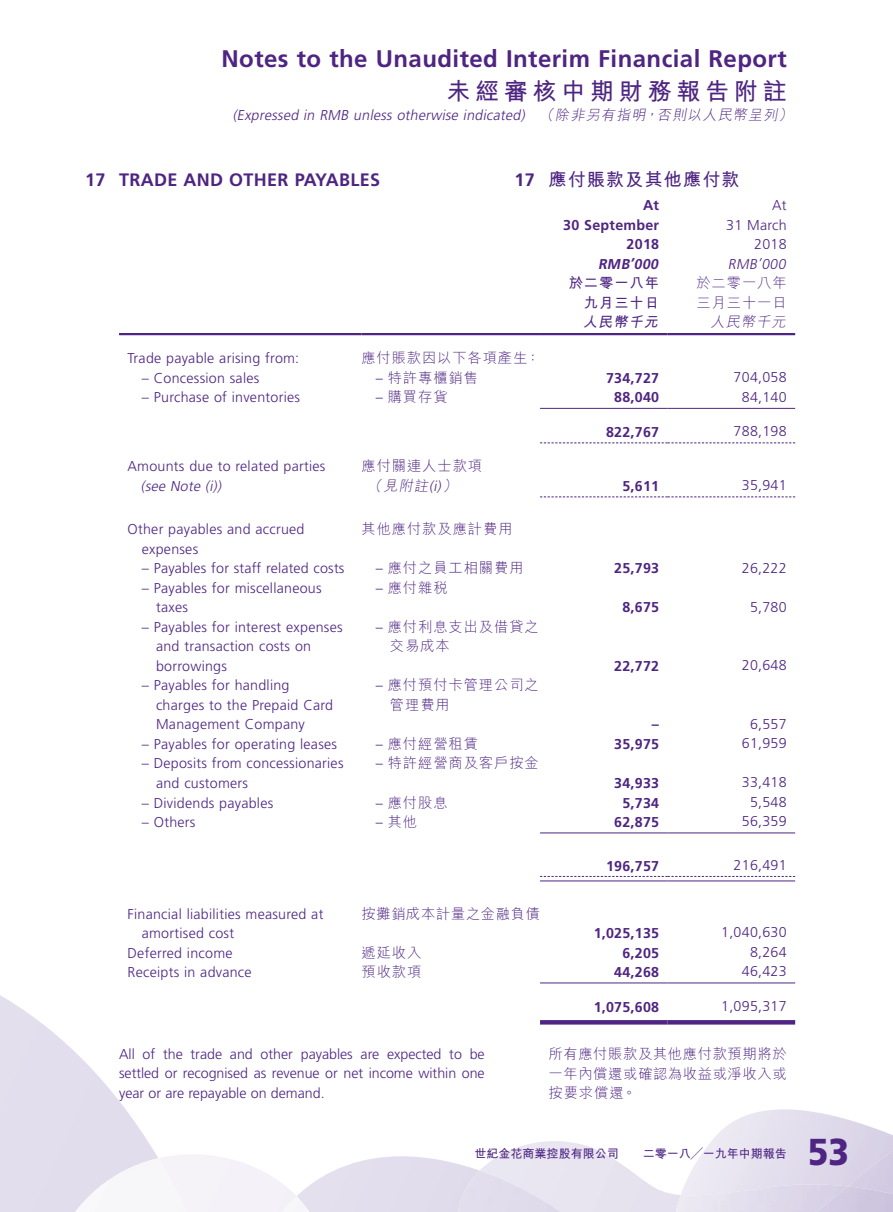
<style>
.page{position:relative;width:893px;height:1212px;background:#fff}
.page>*{position:absolute;margin:0;border:0;box-sizing:border-box;transform-origin:0 0}
.t1{font:900 37.5px "Frutiger LT Std";color:#4e2582;scale:.9 1}
.t2{font:700 24px "Frutiger LT Std";letter-spacing:.02em;color:#4e2582}
.t3{font:24px "M Hei HK Bold E Ten B5 H";letter-spacing:.2em;color:#4e2582}
.t4{font:700 18px "Frutiger LT Std";letter-spacing:.02em;color:#4e2582}
.t5{font:18px "M Hei HK Bold E Ten B5 H";letter-spacing:.07em;color:#4e2582}
.t6{font:300 14.25px/19.5px "Frutiger LT Std";letter-spacing:.02em;color:#4e2582}
.t7{font:14.25px/19.5px "M Hei HK Light E Ten B5 H";letter-spacing:.07em;color:#4e2582}
.t8{font:700 14.25px/19.5px "Frutiger LT Std";letter-spacing:.02em;color:#4e2582;text-align:right}
.t9{font:italic 300 14.25px "Frutiger LT Std";color:#4e2582}
.t10{font:14.25px "M Hei HK Light E Ten B5 H";letter-spacing:.05em;color:#4e2582}
.t11{font:14.25px/19.5px "M Hei HK Bold E Ten B5 H";letter-spacing:.07em;color:#4e2582;text-align:right}
.t12{font:italic 700 14.25px "Frutiger LT Std";color:#4e2582}
.t13{font:italic 14.25px "M Hei HK Bold E Ten B5 H";color:#4e2582}
.t14{font:italic 14.25px "M Hei HK Light E Ten B5 H";color:#4e2582}
.t15{font:12px "M Hei HK Bold E Ten B5 H";color:#4e2582}
.s1{font-family:"M Hei HK Light E Ten B5 H";font-weight:400}
.s2{font-family:"Frutiger LT Std";font-weight:700}
.s3{font-family:"Frutiger LT Std";font-weight:300}
.s4{font-style:italic}
.s5{font-family:"Frutiger LT Std";font-weight:300;font-style:italic}
</style>
<div class="page">
<svg style="left:716px;top:1109px;width:177px;height:27px"></svg>
<svg style="left:297px;top:1136px;width:596px;height:76px"></svg>
<div style="left:848px;top:1141px;width:45px;height:45px;background:#d8d2e6"></div>
<img style="left:457px;top:1170px;width:133px;height:42px">
<img style="left:783px;top:1186px;width:110px;height:26px">
<img style="left:297px;top:1196px;width:25px;height:16px">
<svg style="left:0;top:995px;width:296px;height:217px"></svg>
<img style="left:61px;top:1158px;width:137px;height:54px">
<hr style="left:119px;top:333px;width:242px;height:2px;background:#4e2582">
<hr style="left:361px;top:333px;width:179px;height:2px;background:#4e2582">
<hr style="left:540px;top:333px;width:128px;height:2px;background:#4e2582">
<hr style="left:668px;top:333px;width:127px;height:2px;background:#4e2582">
<hr style="left:540px;top:408px;width:128px;height:1px;background:#4e2582">
<hr style="left:668px;top:408px;width:127px;height:1px;background:#4e2582">
<svg style="left:540px;top:442px;width:255px;height:1px"></svg>
<svg style="left:540px;top:496px;width:255px;height:1px"></svg>
<hr style="left:540px;top:832px;width:128px;height:1px;background:#4e2582">
<hr style="left:668px;top:832px;width:127px;height:1px;background:#4e2582">
<svg style="left:540px;top:876px;width:255px;height:1px"></svg>
<hr style="left:540px;top:880px;width:128px;height:1px;background:#4e2582">
<hr style="left:668px;top:880px;width:127px;height:1px;background:#4e2582">
<hr style="left:540px;top:982px;width:128px;height:1px;background:#4e2582">
<hr style="left:668px;top:982px;width:127px;height:1px;background:#4e2582">
<svg style="left:540px;top:1020px;width:128px;height:4px"></svg>
<svg style="left:668px;top:1020px;width:127px;height:4px"></svg>
<h2 class="t2" style="left:222px;top:49px;width:567px">Notes to the Unaudited Interim Financial Report</h2>
<h2 class="t3" style="left:446px;top:82px;width:342px">未經審核中期財務報告附註</h2>
<p class="t9" style="left:233px;top:109px;width:564px">(Expressed in RMB unless otherwise indicated) <span class="s1">（除非另有指明，否則以人民幣呈列）</span></p>
<p class="t4" style="left:85px;top:173px;width:297px">17 TRADE AND OTHER PAYABLES</p>
<p class="t5" style="left:514px;top:173px;width:226px"><span class="s2">17</span> 應付賬款及其他應付款</p>
<p class="t8" style="left:563px;top:197px;width:97px">At<br>30 September<br>2018</p>
<p class="t6" style="left:726px;top:197px;width:62px;text-align:right">At<br>31 March<br>2018</p>
<p class="t12" style="left:598px;top:258px;width:64px">RMB’000</p>
<p class="t9" style="left:728px;top:258px;width:62px">RMB’000</p>
<p class="t11" style="left:569px;top:275px;width:92px">於二零一八年九月三十日</p>
<p class="t7" style="left:696px;top:275px;width:92px">於二零一八年三月三十一日</p>
<p class="t13" style="left:583px;top:317px;width:79px">人民幣千元</p>
<p class="t14" style="left:711px;top:317px;width:79px">人民幣千元</p>
<p class="t6" style="left:128px;top:350px;width:173px">Trade payable arising from:</p>
<p class="t7" style="left:361px;top:350px;width:180px">應付賬款因以下各項產生：</p>
<p class="t6" style="left:142px;top:369px;width:119px">– Concession sales</p>
<p class="t7" style="left:376px;top:370px;width:104px"><span class="s3">–</span> 特許專櫃銷售</p>
<p class="t8" style="left:606px;top:369px;width:55px">734,727</p>
<p class="t6" style="left:734px;top:369px;width:55px">704,058</p>
<p class="t6" style="left:142px;top:389px;width:160px">– Purchase of inventories</p>
<p class="t7" style="left:376px;top:389px;width:73px"><span class="s3">–</span> 購買存貨</p>
<p class="t8" style="left:614px;top:389px;width:46px">88,040</p>
<p class="t6" style="left:742px;top:388px;width:46px">84,140</p>
<p class="t8" style="left:606px;top:423px;width:55px">822,767</p>
<p class="t6" style="left:734px;top:423px;width:55px">788,198</p>
<p class="t6" style="left:128px;top:458px;width:199px">Amounts due to related parties</p>
<p class="t9" style="left:141px;top:480px;width:84px">(see Note (i))</p>
<p class="t7" style="left:368px;top:458px;width:116px;text-indent:-6px">應付關連人士款項<span class="s4">（見附註</span><span class="s5">(i)</span><span class="s4">）</span></p>
<p class="t8" style="left:622px;top:477px;width:38px">5,611</p>
<p class="t6" style="left:742px;top:477px;width:46px">35,941</p>
<p class="t6" style="left:142px;top:521px;width:164px;text-indent:-14px">Other payables and accrued expenses</p>
<p class="t7" style="left:361px;top:521px;width:153px">其他應付款及應計費用</p>
<p class="t6" style="left:142px;top:560px;width:204px">– Payables for staff related costs</p>
<p class="t7" style="left:376px;top:560px;width:149px"><span class="s3">–</span> 應付之員工相關費用</p>
<p class="t8" style="left:614px;top:560px;width:46px">25,793</p>
<p class="t6" style="left:742px;top:559px;width:46px">26,222</p>
<p class="t6" style="left:156px;top:579px;width:167px;text-indent:-14px">– Payables for miscellaneous taxes</p>
<p class="t7" style="left:376px;top:580px;width:73px"><span class="s3">–</span> 應付雜稅</p>
<p class="t8" style="left:622px;top:599px;width:38px">8,675</p>
<p class="t6" style="left:750px;top:598px;width:38px">5,780</p>
<p class="t6" style="left:156px;top:618px;width:188px;text-indent:-14px">– Payables for interest expenses and transaction costs on borrowings</p>
<p class="t7" style="left:390px;top:619px;width:150px;text-indent:-14px"><span class="s3">–</span> 應付利息支出及借貸之交易成本</p>
<p class="t6" style="left:156px;top:677px;width:179px;text-indent:-14px">– Payables for handling charges to the Prepaid Card<br>Management Company</p>
<p class="t7" style="left:390px;top:677px;width:150px;text-indent:-14px"><span class="s3">–</span> 應付預付卡管理公司之管理費用</p>
<p class="t8" style="left:614px;top:657px;width:46px">22,772</p>
<p class="t6" style="left:742px;top:657px;width:46px">20,648</p>
<p class="t8" style="left:652px;top:716px;width:9px">–</p>
<p class="t6" style="left:750px;top:715px;width:38px">6,557</p>
<p class="t6" style="left:142px;top:735px;width:197px">– Payables for operating leases</p>
<p class="t7" style="left:376px;top:736px;width:104px"><span class="s3">–</span> 應付經營租賃</p>
<p class="t8" style="left:614px;top:735px;width:46px">35,975</p>
<p class="t6" style="left:742px;top:735px;width:46px">61,959</p>
<p class="t6" style="left:156px;top:755px;width:189px;text-indent:-14px">– Deposits from concessionaries and customers</p>
<p class="t7" style="left:376px;top:755px;width:165px"><span class="s3">–</span> 特許經營商及客戶按金</p>
<p class="t8" style="left:614px;top:774px;width:46px">34,933</p>
<p class="t6" style="left:742px;top:774px;width:46px">33,418</p>
<p class="t6" style="left:142px;top:794px;width:133px">– Dividends payables</p>
<p class="t7" style="left:376px;top:794px;width:73px"><span class="s3">–</span> 應付股息</p>
<p class="t8" style="left:622px;top:794px;width:38px">5,734</p>
<p class="t6" style="left:750px;top:793px;width:38px">5,548</p>
<p class="t6" style="left:142px;top:813px;width:55px">– Others</p>
<p class="t7" style="left:376px;top:814px;width:43px"><span class="s3">–</span> 其他</p>
<p class="t8" style="left:614px;top:813px;width:46px">62,875</p>
<p class="t6" style="left:742px;top:813px;width:46px">56,359</p>
<p class="t8" style="left:606px;top:857px;width:55px">196,757</p>
<p class="t6" style="left:734px;top:856px;width:55px">216,491</p>
<p class="t6" style="left:142px;top:905px;width:183px;text-indent:-14px">Financial liabilities measured at amortised cost</p>
<p class="t10" style="left:361px;top:908px;width:180px">按攤銷成本計量之金融負債</p>
<p class="t8" style="left:594px;top:924px;width:67px">1,025,135</p>
<p class="t6" style="left:721px;top:924px;width:67px">1,040,630</p>
<p class="t6" style="left:128px;top:944px;width:107px">Deferred income</p>
<p class="t7" style="left:361px;top:944px;width:61px">遞延收入</p>
<p class="t8" style="left:622px;top:944px;width:38px">6,205</p>
<p class="t6" style="left:750px;top:943px;width:38px">8,264</p>
<p class="t6" style="left:128px;top:963px;width:126px">Receipts in advance</p>
<p class="t7" style="left:361px;top:964px;width:61px">預收款項</p>
<p class="t8" style="left:614px;top:963px;width:46px">44,268</p>
<p class="t6" style="left:742px;top:963px;width:46px">46,423</p>
<p class="t8" style="left:594px;top:998px;width:67px">1,075,608</p>
<p class="t6" style="left:721px;top:997px;width:67px">1,095,317</p>
<p class="t6" style="left:119px;top:1045px;width:367px;text-align:justify">All of the trade and other payables are expected to be settled or recognised as revenue or net income within one year or are repayable on demand.</p>
<p class="t7" style="left:549px;top:1046px;width:240px;text-align:justify">所有應付賬款及其他應付款預期將於一年內償還或確認為收益或淨收入或按要求償還。</p>
<p class="t15" style="left:475px;top:1149px;width:145px">世紀金花商業控股有限公司</p>
<p class="t15" style="left:643px;top:1149px;width:145px">二零一八╱一九年中期報告</p>
<h1 class="t1" style="left:808px;top:1136px;width:47px">53</h1>
</div>
